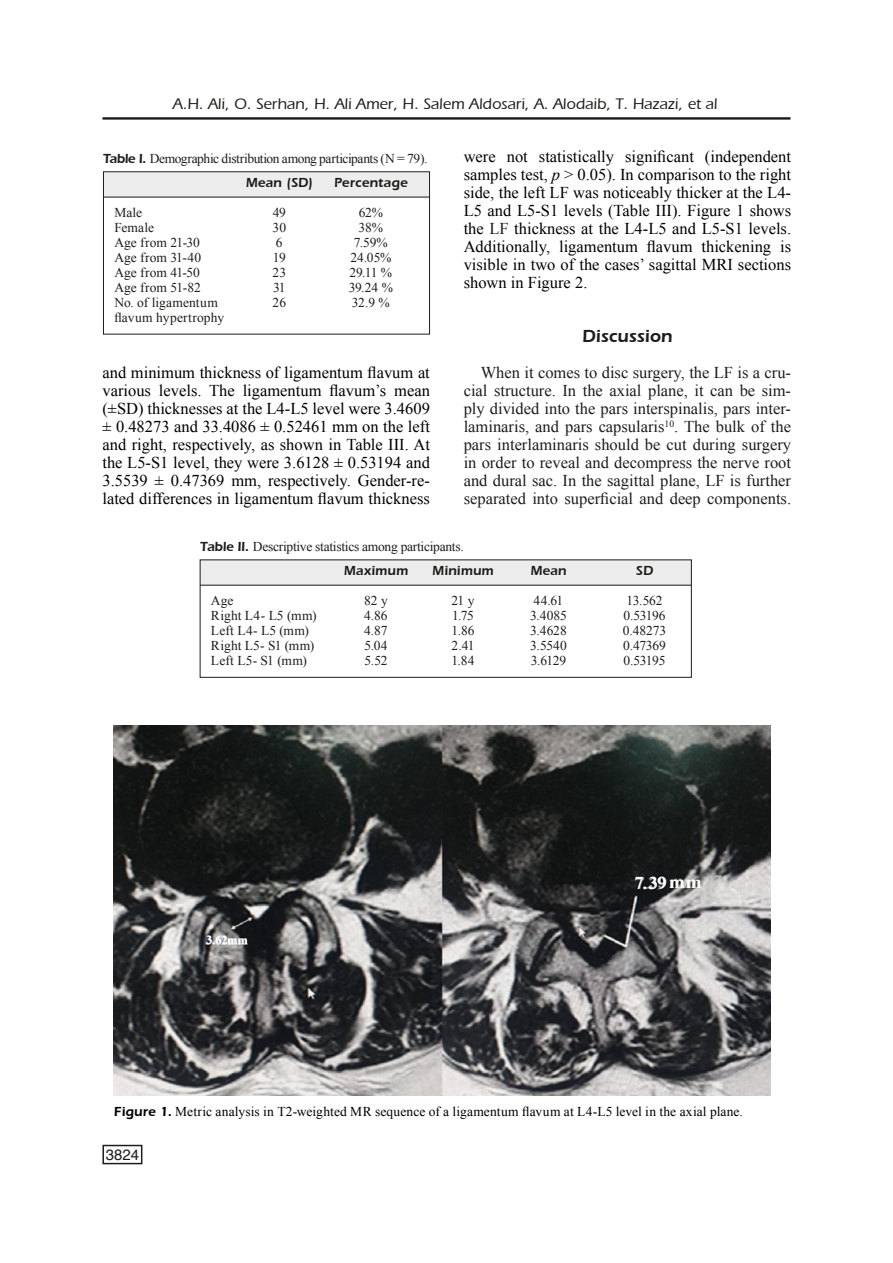
<style>
.page{position:relative;width:893px;height:1263px;background:#fff}
.page>*{position:absolute;margin:0;border:0;box-sizing:border-box;transform-origin:0 0}
.t1{font:18px "Eras Demi";color:#1d1d1b}
.t2{font:700 18px "Times New Roman";color:#fff}
.t3{font:16.5px/18px "Times New Roman";color:#000;text-align:justify}
.t4{font:16.5px/18px "Times New Roman";color:#1d1d1b;text-align:justify}
.t5{font:500 15.75px "Eras";color:#1d1d1b}
.t6{font:15px "Helvetica";color:#1d1d1b}
.t7{font:13.5px "Times New Roman";letter-spacing:-.01em;color:#1d1d1b}
.t8{font:13.5px "Times New Roman";letter-spacing:.01em;color:#000}
.t9{font:13.5px "Times New Roman";letter-spacing:-.03em;color:#1d1d1b}
.t10{font:13.5px "Eras Demi";letter-spacing:.01em;color:#1d1d1b}
.t11{font:13.5px "Times New Roman";letter-spacing:.01em;color:#1d1d1b}
.t12{font:13.5px "Times New Roman";letter-spacing:.025em;color:#1d1d1b}
.t13{font:13.5px "Times New Roman";letter-spacing:.015em;color:#1d1d1b}
.t14{font:700 12px "Times New Roman";color:#fff}
.s1{font-family:"Eras Demi"}
.s2{font-style:italic}
.s3{color:#1d1d1b}
</style>
<div class="page">
<hr style="left:102px;top:117px;width:688px;height:3px;background:#1d1d1b">
<div style="left:102px;top:1145px;width:40px;height:19px;border:2px solid #1d1d1b"></div>
<div style="left:103px;top:172px;width:327px;height:25px;background:#ededed"></div>
<hr style="left:103px;top:197px;width:327px;height:1px;background:#1d1d1b">
<div style="left:103px;top:171px;width:327px;height:163px;border:1px solid #1d1d1b"></div>
<img style="left:114px;top:726px;width:656px;height:369px">
<div style="left:200px;top:560px;width:491px;height:25px;background:#ededed"></div>
<hr style="left:200px;top:585px;width:491px;height:1px;background:#1d1d1b">
<div style="left:200px;top:559px;width:492px;height:119px;border:1px solid #1d1d1b"></div>
<p class="t5" style="left:173px;top:95px;width:546px">A.H. Ali, O. Serhan, H. Ali Amer, H. Salem Aldosari, A. Alodaib, T. Hazazi, et al</p>
<p class="t9" style="left:103px;top:149px;width:326px"><span class="s1">Table I.</span> Demographic distribution among participants (N = 79).</p>
<p class="t10" style="left:246px;top:175px;width:69px">Mean (SD)</p>
<p class="t10" style="left:334px;top:175px;width:75px">Percentage</p>
<p class="t7" style="left:114px;top:204px;width:29px">Male</p>
<p class="t7" style="left:273px;top:204px;width:15px">49</p>
<p class="t7" style="left:359px;top:204px;width:26px">62%</p>
<p class="t7" style="left:114px;top:219px;width:41px">Female</p>
<p class="t7" style="left:273px;top:219px;width:15px">30</p>
<p class="t7" style="left:359px;top:219px;width:26px">38%</p>
<p class="t7" style="left:114px;top:234px;width:87px">Age from 21-30</p>
<p class="t7" style="left:276px;top:234px;width:8px">6</p>
<p class="t7" style="left:354px;top:234px;width:35px">7.59%</p>
<p class="t7" style="left:114px;top:249px;width:88px">Age from 31-40</p>
<p class="t7" style="left:273px;top:249px;width:15px">19</p>
<p class="t7" style="left:350px;top:249px;width:43px">24.05%</p>
<p class="t7" style="left:114px;top:264px;width:87px">Age from 41-50</p>
<p class="t7" style="left:273px;top:264px;width:15px">23</p>
<p class="t7" style="left:350px;top:264px;width:44px">29.11 %</p>
<p class="t7" style="left:114px;top:279px;width:88px">Age from 51-82</p>
<p class="t7" style="left:273px;top:279px;width:14px">31</p>
<p class="t7" style="left:349px;top:279px;width:46px">39.24 %</p>
<p class="t11" style="left:114px;top:294px;width:105px">No. of ligamentum</p>
<p class="t7" style="left:273px;top:294px;width:15px">26</p>
<p class="t7" style="left:352px;top:294px;width:39px">32.9 %</p>
<p class="t13" style="left:114px;top:309px;width:111px">flavum hypertrophy</p>
<p class="t3" style="left:102px;top:363px;width:329px">and minimum thickness of ligamentum flavum at various levels. The ligamentum flavum’s mean (±SD) thicknesses at the L4-L5 level were 3.4609 ± 0.48273 and 33.4086 ± 0.52461 mm on the left and right, respectively, as shown in Table III. At the L5-S1 level, they were 3.6128 ± 0.53194 and 3.5539 ± 0.47369 mm, respectively. Gender-re&shy;lated differences in ligamentum flavum thickness</p>
<p class="t3" style="left:464px;top:147px;width:329px">were not statistically significant (independent samples test, <span class="s2">p</span> &gt; 0.05). In comparison to the right side, the left LF was noticeably thicker at the L4- L5 and L5-S1 levels (Table III). Figure 1 shows the <span class="s3">LF</span> thickness at the L4-L5 and L5-S1 levels.<br>Additionally, ligamentum flavum thickening is visible in two of the cases’ sagittal MRI sections shown in Figure 2.</p>
<p class="t1" style="left:582px;top:325px;width:92px">Discussion</p>
<p class="t4" style="left:464px;top:363px;width:329px;text-indent:17px">When it comes to disc surgery, the LF is a cru&shy;cial structure. In the axial plane, it can be sim&shy;ply divided into the pars interspinalis, pars inter&shy;laminaris, and pars capsularis<sup>10</sup>. The bulk of the pars interlaminaris should be cut during surgery in order to reveal and decompress the nerve root and dural sac. In the sagittal plane, LF is further separated into superficial and deep components.</p>
<p class="t7" style="left:200px;top:537px;width:265px"><span class="s1">Table II.</span> Descriptive statistics among participants.</p>
<p class="t10" style="left:344px;top:563px;width:66px">Maximum</p>
<p class="t10" style="left:432px;top:563px;width:63px">Minimum</p>
<p class="t10" style="left:530px;top:563px;width:38px">Mean</p>
<p class="t10" style="left:636px;top:563px;width:19px">SD</p>
<p class="t7" style="left:211px;top:592px;width:24px">Age</p>
<p class="t7" style="left:364px;top:592px;width:25px">82 y</p>
<p class="t7" style="left:452px;top:592px;width:24px">21 y</p>
<p class="t7" style="left:534px;top:592px;width:31px">44.61</p>
<p class="t7" style="left:626px;top:592px;width:38px">13.562</p>
<p class="t12" style="left:211px;top:607px;width:107px">Right L4- L5 (mm)</p>
<p class="t7" style="left:364px;top:607px;width:25px">4.86</p>
<p class="t7" style="left:452px;top:607px;width:23px">1.75</p>
<p class="t7" style="left:530px;top:607px;width:38px">3.4085</p>
<p class="t7" style="left:623px;top:607px;width:44px">0.53196</p>
<p class="t12" style="left:211px;top:622px;width:99px">Left L4- L5 (mm)</p>
<p class="t7" style="left:364px;top:622px;width:25px">4.87</p>
<p class="t7" style="left:452px;top:622px;width:24px">1.86</p>
<p class="t7" style="left:530px;top:622px;width:38px">3.4628</p>
<p class="t7" style="left:623px;top:622px;width:45px">0.48273</p>
<p class="t7" style="left:211px;top:637px;width:105px">Right L5- S1 (mm)</p>
<p class="t7" style="left:364px;top:637px;width:25px">5.04</p>
<p class="t7" style="left:452px;top:637px;width:24px">2.41</p>
<p class="t7" style="left:530px;top:637px;width:38px">3.5540</p>
<p class="t7" style="left:623px;top:637px;width:44px">0.47369</p>
<p class="t11" style="left:211px;top:652px;width:97px">Left L5- S1 (mm)</p>
<p class="t7" style="left:365px;top:652px;width:24px">5.52</p>
<p class="t7" style="left:451px;top:652px;width:25px">1.84</p>
<p class="t7" style="left:531px;top:652px;width:37px">3.6129</p>
<p class="t7" style="left:624px;top:652px;width:43px">0.53195</p>
<p class="t14" style="left:206px;top:932px;width:43px">3.62 mm</p>
<p class="t2" style="left:635px;top:870px;width:69px">7.3 9 mm</p>
<p class="t8" style="left:114px;top:1102px;width:630px"><span class="s1">Figure 1.</span> Metric analysis in T2-weighted MR sequence of a ligamentum flavum at L4-L5 level in the axial plane.</p>
<p class="t6" style="left:106px;top:1143px;width:35px">3824</p>
</div>
